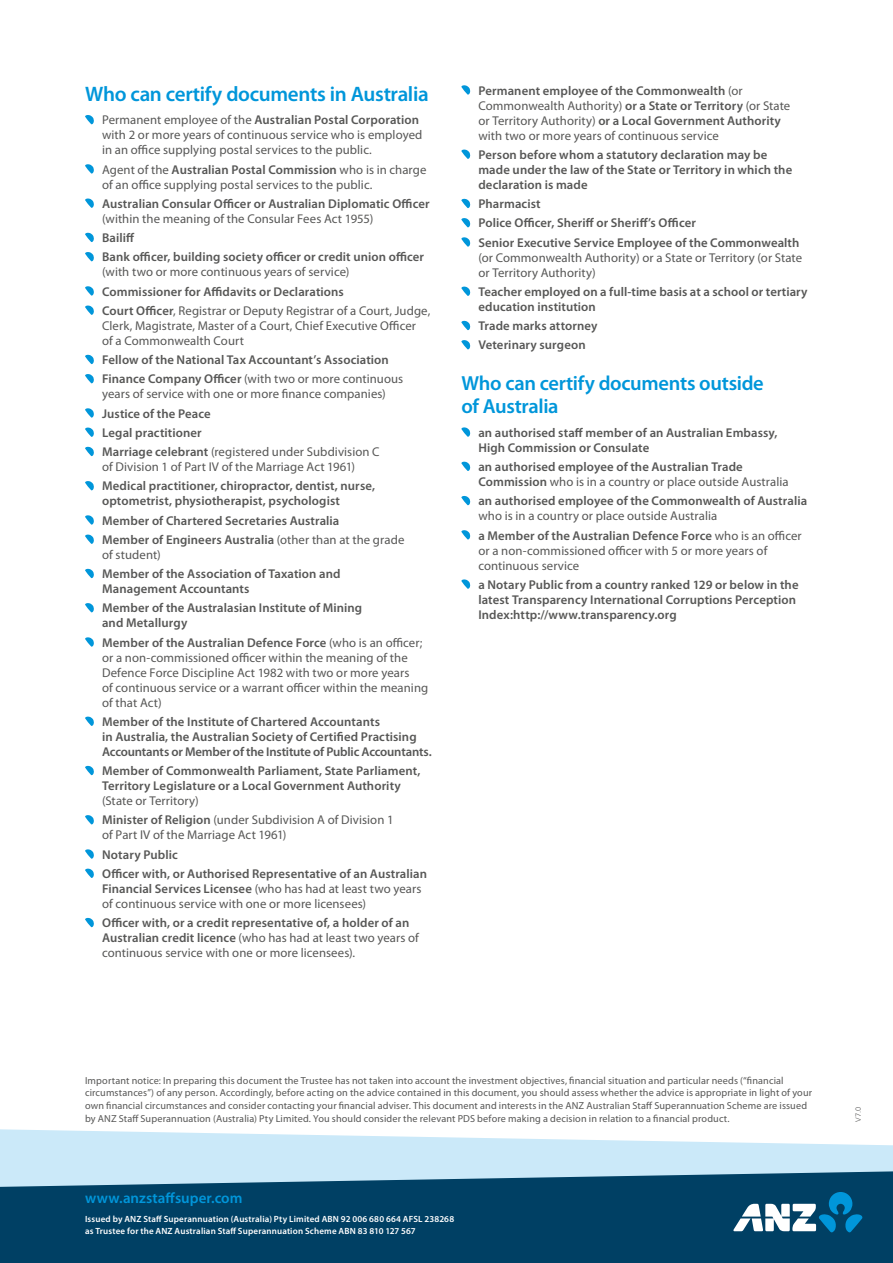
<style>
.page{position:relative;width:893px;height:1263px;background:#fff}
.page>*{position:absolute;margin:0;border:0;box-sizing:border-box;transform-origin:0 0}
._02_Body_Text{font:600 21px "Myriad Pro";letter-spacing:-.015em;color:#0096da}
._01_Heading{font:600 20.4px/23.4px "Myriad Pro";letter-spacing:-.015em;color:#0096da}
.t1{font:600 15px "Myriad Pro";letter-spacing:.005em;color:#0096da}
._07_Body_Bullet_Poin{font:600 12.75px/15px "Myriad Pro";letter-spacing:.005em;color:#575756}
._07_Body_Bullet_Poin-2{font:12.75px/15px "Myriad Pro";letter-spacing:.005em;color:#575756}
._09_Terms___Conditio{font:10.2px/12.8px "Myriad Pro";letter-spacing:.01em;color:#575756}
.t2{font:600 9px/12px "Myriad Pro";letter-spacing:.015em;color:#fff}
.t3{font:300 7.5px "Frutiger";color:#575756}
.s1{font-weight:600}
.s2{font-weight:400}
</style>
<div class="page">
<svg style="left:0;top:1129px;width:893px;height:42px;fill:#cbe9f9"></svg>
<svg style="left:0;top:1171px;width:893px;height:92px;background:#135072"></svg>
<svg style="left:733px;top:1192px;width:130px;height:40px"></svg>
<svg style="left:85px;top:115px;width:9px;height:9px"></svg>
<svg style="left:85px;top:164px;width:9px;height:10px"></svg>
<svg style="left:85px;top:198px;width:9px;height:10px"></svg>
<svg style="left:85px;top:233px;width:9px;height:9px"></svg>
<svg style="left:85px;top:252px;width:9px;height:9px"></svg>
<svg style="left:85px;top:286px;width:9px;height:10px"></svg>
<svg style="left:85px;top:305px;width:9px;height:10px"></svg>
<svg style="left:85px;top:355px;width:9px;height:9px"></svg>
<svg style="left:85px;top:374px;width:9px;height:9px"></svg>
<svg style="left:85px;top:408px;width:9px;height:10px"></svg>
<svg style="left:85px;top:427px;width:9px;height:10px"></svg>
<svg style="left:85px;top:447px;width:9px;height:9px"></svg>
<svg style="left:85px;top:481px;width:9px;height:9px"></svg>
<svg style="left:85px;top:515px;width:9px;height:10px"></svg>
<svg style="left:85px;top:534px;width:9px;height:10px"></svg>
<svg style="left:85px;top:569px;width:9px;height:9px"></svg>
<svg style="left:85px;top:603px;width:9px;height:9px"></svg>
<svg style="left:85px;top:637px;width:9px;height:10px"></svg>
<svg style="left:85px;top:716px;width:9px;height:10px"></svg>
<svg style="left:85px;top:766px;width:9px;height:9px"></svg>
<svg style="left:85px;top:815px;width:9px;height:9px"></svg>
<svg style="left:85px;top:849px;width:9px;height:10px"></svg>
<svg style="left:85px;top:868px;width:9px;height:10px"></svg>
<svg style="left:85px;top:918px;width:9px;height:9px"></svg>
<svg style="left:461px;top:85px;width:9px;height:10px"></svg>
<svg style="left:461px;top:149px;width:9px;height:10px"></svg>
<svg style="left:461px;top:199px;width:9px;height:9px"></svg>
<svg style="left:461px;top:218px;width:9px;height:9px"></svg>
<svg style="left:461px;top:237px;width:9px;height:10px"></svg>
<svg style="left:461px;top:286px;width:9px;height:10px"></svg>
<svg style="left:461px;top:321px;width:9px;height:9px"></svg>
<svg style="left:461px;top:340px;width:9px;height:9px"></svg>
<svg style="left:461px;top:427px;width:9px;height:10px"></svg>
<svg style="left:461px;top:462px;width:9px;height:9px"></svg>
<svg style="left:461px;top:496px;width:9px;height:9px"></svg>
<svg style="left:461px;top:530px;width:9px;height:10px"></svg>
<svg style="left:461px;top:579px;width:9px;height:10px"></svg>
<p class="_02_Body_Text" style="left:85px;top:80px;width:345px">Who can certify documents in Australia</p>
<p class="_07_Body_Bullet_Poin-2" style="left:102px;top:113px;width:322px">Permanent employee of the <span class="s1">Australian Postal Corporation </span>with 2 or more years of continuous service who is employed in an office supplying postal services to the public.</p>
<p class="_07_Body_Bullet_Poin-2" style="left:102px;top:162px;width:326px">Agent of the <span class="s1">Australian Postal Commission</span> who is in charge of an office supplying postal services to the public.</p>
<p class="_07_Body_Bullet_Poin" style="left:102px;top:196px;width:329px">Australian Consular Officer or Australian Diplomatic Officer <span class="s2">(within the meaning of the Consular Fees Act 1955)</span></p>
<p class="_07_Body_Bullet_Poin" style="left:102px;top:230px;width:34px">Bailiff</p>
<p class="_07_Body_Bullet_Poin" style="left:102px;top:249px;width:324px">Bank officer, building society officer or credit union officer <span class="s2">(with two or more continuous years of service)</span></p>
<p class="_07_Body_Bullet_Poin" style="left:102px;top:283px;width:243px">Commissioner for Affidavits or Declarations</p>
<p class="_07_Body_Bullet_Poin-2" style="left:102px;top:303px;width:330px"><span class="s1">Court Officer</span>, Registrar or Deputy Registrar of a Court, Judge,<br>Clerk, Magistrate, Master of a Court, Chief Executive Officer<br>of a Commonwealth Court</p>
<p class="_07_Body_Bullet_Poin" style="left:102px;top:352px;width:288px">Fellow of the National Tax Accountant’s Association</p>
<p class="_07_Body_Bullet_Poin-2" style="left:102px;top:372px;width:303px"><span class="s1">Finance Company Officer</span> (with two or more continuous years of service with one or more finance companies)</p>
<p class="_07_Body_Bullet_Poin" style="left:102px;top:405px;width:110px">Justice of the Peace</p>
<p class="_07_Body_Bullet_Poin" style="left:102px;top:425px;width:101px">Legal practitioner</p>
<p class="_07_Body_Bullet_Poin-2" style="left:102px;top:445px;width:279px"><span class="s1">Marriage celebrant</span> (registered under Subdivision C of Division 1 of Part IV of the Marriage Act 1961)</p>
<p class="_07_Body_Bullet_Poin" style="left:102px;top:478px;width:275px">Medical practitioner, chiropractor, dentist, nurse, optometrist, physiotherapist, psychologist</p>
<p class="_07_Body_Bullet_Poin" style="left:102px;top:512px;width:239px">Member of Chartered Secretaries Australia</p>
<p class="_07_Body_Bullet_Poin-2" style="left:102px;top:532px;width:304px"><span class="s1">Member of Engineers Australia</span> (other than at the grade of student)</p>
<p class="_07_Body_Bullet_Poin" style="left:102px;top:566px;width:240px">Member of the Association of Taxation and<br>Management Accountants</p>
<p class="_07_Body_Bullet_Poin" style="left:102px;top:600px;width:262px">Member of the Australasian Institute of Mining and Metallurgy</p>
<p class="_07_Body_Bullet_Poin-2" style="left:102px;top:635px;width:328px"><span class="s1">Member of the Australian Defence Force</span> (who is an officer; or a non-commissioned officer within the meaning of the Defence Force Discipline Act 1982 with two or more years<br>of continuous service or a warrant officer within the meaning of that Act)</p>
<p class="_07_Body_Bullet_Poin" style="left:102px;top:714px;width:331px">Member of the Institute of Chartered Accountants<br>in Australia, the Australian Society of Certified Practising<br>Accountants or Member of the Institute of Public Accountants.</p>
<p class="_07_Body_Bullet_Poin" style="left:102px;top:763px;width:320px">Member of Commonwealth Parliament, State Parliament,<br>Territory Legislature or a Local Government Authority <span class="s2">(State or Territory)</span></p>
<p class="_07_Body_Bullet_Poin-2" style="left:102px;top:813px;width:293px"><span class="s1">Minister of Religion</span> (under Subdivision A of Division 1 of Part IV of the Marriage Act 1961)</p>
<p class="_07_Body_Bullet_Poin" style="left:102px;top:846px;width:77px">Notary Public</p>
<p class="_07_Body_Bullet_Poin" style="left:102px;top:866px;width:326px">Officer with, or Authorised Representative of an Australian<br>Financial Services Licensee <span class="s2">(who has had at least two years of continuous service with one or more licensees)</span></p>
<p class="_07_Body_Bullet_Poin" style="left:102px;top:915px;width:318px">Officer with, or a credit representative of, a holder of an<br>Australian credit licence <span class="s2">(who has had at least two years of continuous service with one or more licensees).</span></p>
<p class="_07_Body_Bullet_Poin-2" style="left:478px;top:83px;width:313px"><span class="s1">Permanent employee of the Commonwealth</span> (or Commonwealth Authority) <span class="s1">or a State or Territory</span> (or State or Territory Authority) <span class="s1">or a Local Government Authority </span>with two or more years of continuous service</p>
<p class="_07_Body_Bullet_Poin" style="left:478px;top:147px;width:315px">Person before whom a statutory declaration may be made under the law of the State or Territory in which the declaration is made</p>
<p class="_07_Body_Bullet_Poin" style="left:478px;top:196px;width:64px">Pharmacist</p>
<p class="_07_Body_Bullet_Poin" style="left:478px;top:215px;width:219px">Police Officer, Sheriff or Sheriff’s Officer</p>
<p class="_07_Body_Bullet_Poin-2" style="left:478px;top:235px;width:325px"><span class="s1">Senior Executive Service Employee of the Commonwealth </span>(or Commonwealth Authority) or a State or Territory (or State or Territory Authority)</p>
<p class="_07_Body_Bullet_Poin" style="left:478px;top:284px;width:331px">Teacher employed on a full-time basis at a school or tertiary education institution</p>
<p class="_07_Body_Bullet_Poin" style="left:478px;top:318px;width:121px">Trade marks attorney</p>
<p class="_07_Body_Bullet_Poin" style="left:478px;top:337px;width:109px">Veterinary surgeon</p>
<p class="_01_Heading" style="left:461px;top:371px;width:304px">Who can certify documents outside of Australia</p>
<p class="_07_Body_Bullet_Poin" style="left:478px;top:425px;width:301px">an authorised staff member of an Australian Embassy,<br>High Commission or Consulate</p>
<p class="_07_Body_Bullet_Poin" style="left:478px;top:459px;width:312px">an authorised employee of the Australian Trade<br>Commission <span class="s2">who is in a country or place outside Australia</span></p>
<p class="_07_Body_Bullet_Poin" style="left:478px;top:493px;width:330px">an authorised employee of the Commonwealth of Australia <span class="s2">who is in a country or place outside Australia</span></p>
<p class="_07_Body_Bullet_Poin-2" style="left:478px;top:528px;width:325px"><span class="s1">a Member of the Australian Defence Force</span> who is an officer or a non-commissioned officer with 5 or more years of continuous service</p>
<p class="_07_Body_Bullet_Poin" style="left:478px;top:577px;width:322px">a Notary Public from a country ranked 129 or below in the latest Transparency International Corruptions Perception<br>Index:http://www.transparency.org</p>
<p class="_09_Terms___Conditio" style="left:85px;top:1074px;width:729px">Important notice: In preparing this document the Trustee has not taken into account the investment objectives, financial situation and particular needs (“financial circumstances”) of any person. Accordingly, before acting on the advice contained in this document, you should assess whether the advice is appropriate in light of your own financial circumstances and consider contacting your financial adviser. This document and interests in the ANZ Australian Staff Superannuation Scheme are issued by ANZ Staff Superannuation (Australia) Pty Limited. You should consider the relevant PDS before making a decision in relation to a financial product.</p>
<p class="t1" style="left:85px;top:1189px;width:159px">www.anzstaffsuper.com</p>
<p class="t2" style="left:85px;top:1213px;width:371px">Issued by ANZ Staff Superannuation (Australia) Pty Limited ABN 92 006 680 664 AFSL 238268 as Trustee for the ANZ Australian Staff Superannuation Scheme ABN 83 810 127 567</p>
<p class="t3" style="left:854px;top:1122px;width:17px;rotate:-90deg">V7.0</p>
</div>
